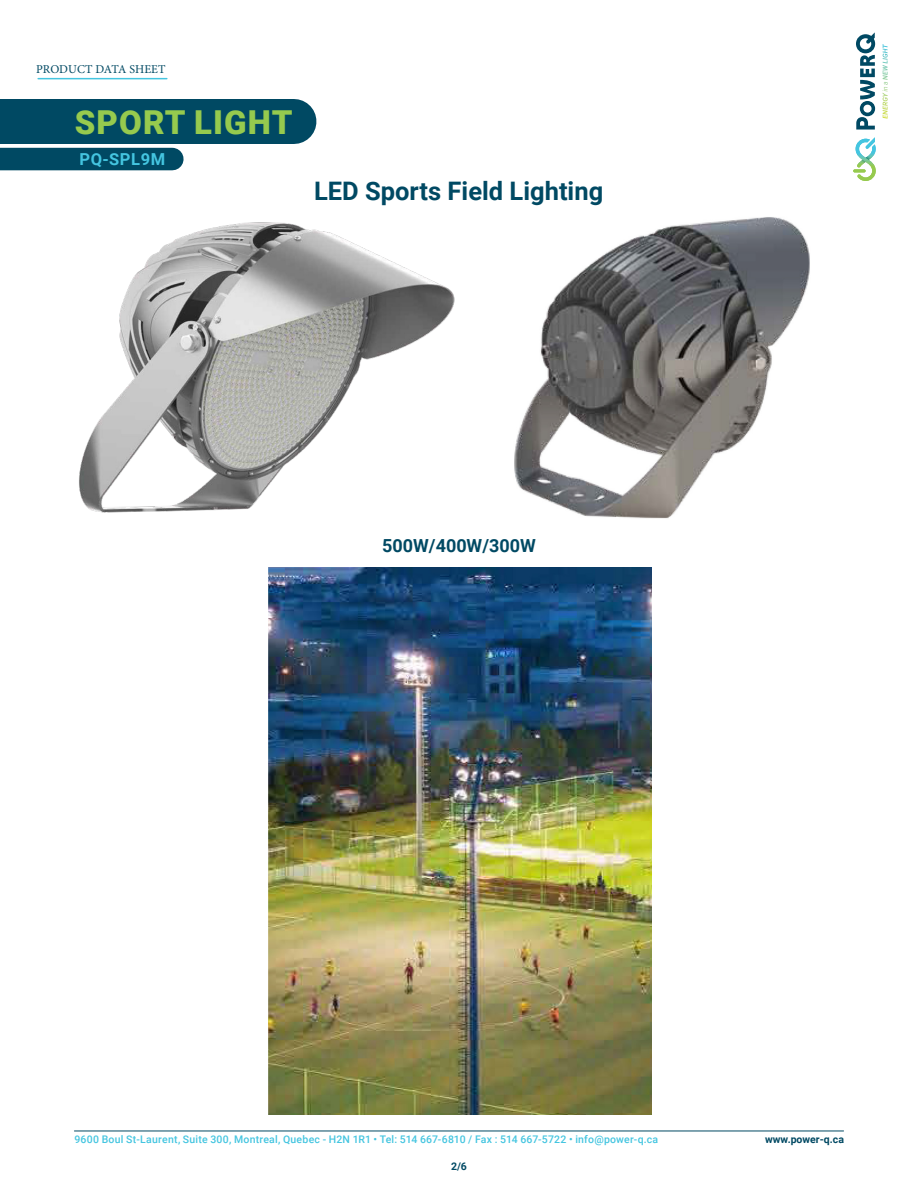
<style>
.page{position:relative;width:918px;height:1188px;background:#fff}
.page>*{position:absolute;margin:0;border:0;box-sizing:border-box;transform-origin:0 0}
.t1{font:900 33px "Roboto";letter-spacing:.035em;color:#96ca4e}
.t2{font:700 25.5px "Roboto";color:#004963}
.t3{font:700 18px "Roboto";color:#004963}
.t4{font:700 16.5px "Roboto";letter-spacing:.035em;color:#44c5e0}
.t5{font:12px "Minion Pro";color:#004963}
.t6{font:500 10.5px "Roboto";letter-spacing:.02em;color:#44c5e0}
.t7{font:700 10.5px "Roboto";color:#004963}
</style>
<div class="page">
<svg style="left:856px;top:32px;width:19px;height:98px"></svg>
<svg style="left:883px;top:44px;width:5px;height:62px"></svg>
<hr style="left:38px;top:78px;width:129px;height:1px;background:#44c5e0">
<hr style="left:74px;top:1131px;width:770px;height:1px;background:#004963">
<div style="left:0;top:99px;width:294px;height:45px;background:#004963"></div>
<div style="left:0;top:148px;width:172px;height:22px;background:#004963"></div>
<svg style="left:853px;top:137px;width:23px;height:44px"></svg>
<img style="left:79px;top:222px;width:376px;height:291px">
<img style="left:514px;top:217px;width:296px;height:302px">
<img style="left:268px;top:568px;width:384px;height:546px">
<p class="t5" style="left:36px;top:61px;width:131px">PRODUCT DATA SHEET</p>
<h1 class="t1" style="left:75px;top:99px;width:219px">SPORT LIGHT</h1>
<h3 class="t4" style="left:80px;top:148px;width:87px">PQ-SPL9M</h3>
<h2 class="t2" style="left:314px;top:173px;width:291px">LED Sports Field Lighting</h2>
<h3 class="t3" style="left:382px;top:533px;width:155px">500W/400W/300W</h3>
<p class="t6" style="left:74px;top:1132px;width:585px">9600 Boul St-Laurent, Suite 300, Montreal, Quebec - H2N 1R1 • Tel: 514 667-6810 / Fax : 514 667-5722 • info@power-q.ca</p>
<p class="t7" style="left:765px;top:1132px;width:80px">www.power-q.ca</p>
<p class="t7" style="left:451px;top:1158px;width:17px">2/6</p>
</div>
